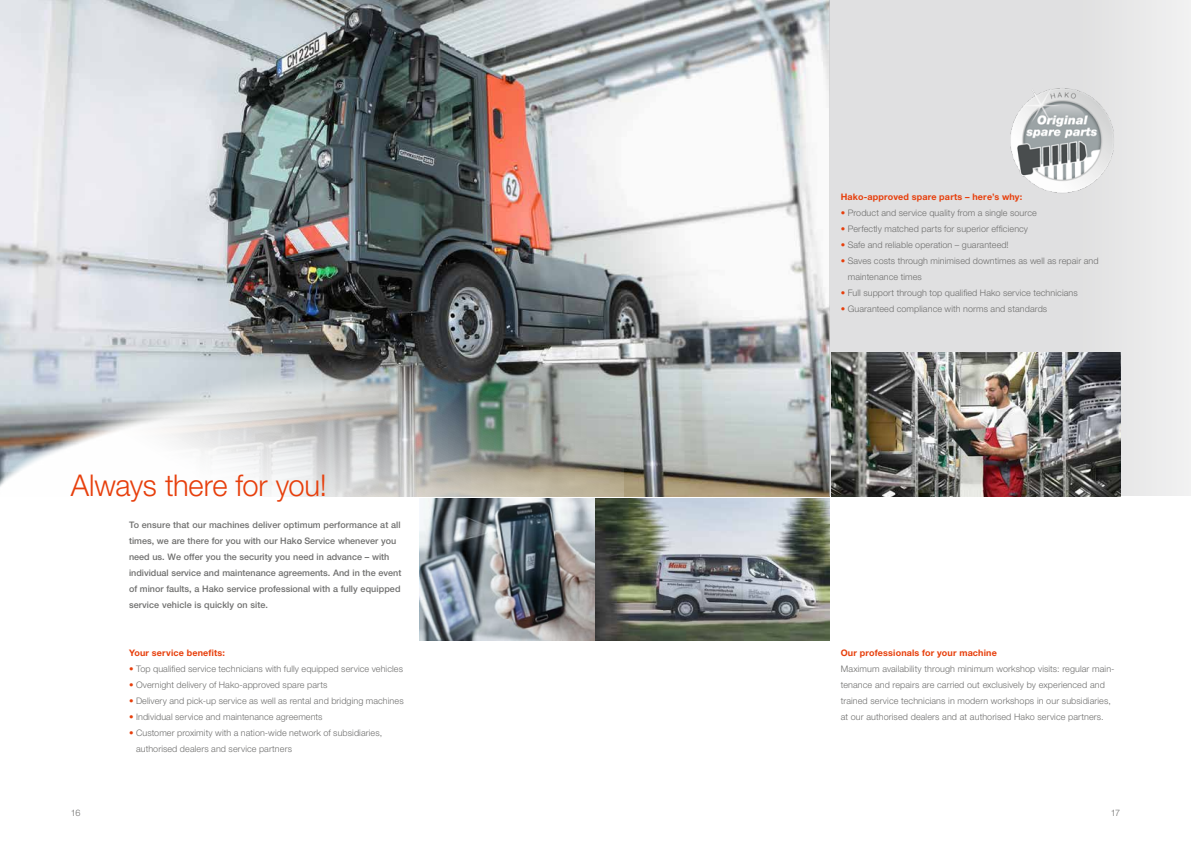
<style>
.page{position:relative;width:1191px;height:842px;background:#fff}
.page>*{position:absolute;margin:0;border:0;box-sizing:border-box;transform-origin:0 0}
.t1{font:300 30px "Helvetica Neue LT Std";letter-spacing:-.015em;color:#e73f0c}
.t2{font:300 9px/16px "Helvetica Neue LT Std";letter-spacing:.01em;color:#6f6f6e}
.t3{font:500 9px/16px "Helvetica Neue LT Std";color:#6f6f6e}
.t4{font:700 9px "Helvetica Neue LT Std";letter-spacing:.02em;color:#e73f0c}
.s1{font-family:"Helvetica Neue";font-weight:700}
.s2{color:#e73f0c}
</style>
<div class="page">
<img style="left:0;top:0;width:829px;height:496px">
<div style="left:829px;top:0;width:362px;height:496px;background:linear-gradient(to right,#dcdcdd,#e9e9e9)"></div>
<img style="left:0;top:288px;width:624px;height:209px">
<img style="left:831px;top:352px;width:289px;height:144px">
<img style="left:420px;top:498px;width:175px;height:142px">
<img style="left:595px;top:498px;width:234px;height:142px">
<img style="left:1005px;top:85px;width:113px;height:113px">
<h1 class="t1" style="left:71px;top:467px;width:257px">Always there for you!</h1>
<p class="t3" style="left:129px;top:517px;width:273px;line-height:15.5px">To ensure that our machines deliver optimum performance at all times, we are there for you with our Hak<span class="s1">o</span> Service whenever you</p>
<p class="t3" style="left:129px;top:549px;width:274px">need us. We offer you the security you need in advance – with individual service and maintenance agreements. And in the event of minor faults, a Hako service professional with a fully equipped service vehicle is quickly on site.</p>
<p class="t4" style="left:129px;top:647px;width:98px">Your service benefits:</p>
<p class="t2" style="left:129px;top:661px;width:275px"><span class="s2">•</span> Top qualified service technicians with fully equipped service vehicles</p>
<p class="t2" style="left:129px;top:677px;width:200px"><span class="s2">•</span> Overnight delivery of Hako-approved spare parts</p>
<p class="t2" style="left:129px;top:693px;width:276px"><span class="s2">•</span> Delivery and pick-up service as well as rental and bridging machines</p>
<p class="t2" style="left:129px;top:709px;width:195px"><span class="s2">•</span> Individual service and maintenance agreements</p>
<p class="t2" style="left:136px;top:725px;width:248px;text-indent:-7px"><span class="s2">•</span> Customer proximity with a nation-wide network of subsidiaries, authorised dealers and service partners</p>
<p class="t4" style="left:840px;top:191px;width:183px">Hako-approved spare parts – here’s why:</p>
<p class="t2" style="left:840px;top:205px;width:197px"><span class="s2">•</span> Product and service quality from a single source</p>
<p class="t2" style="left:840px;top:221px;width:189px"><span class="s2">•</span> Perfectly matched parts for superior efficiency</p>
<p class="t2" style="left:840px;top:237px;width:169px"><span class="s2">•</span> Safe and reliable operation – guaranteed!</p>
<p class="t2" style="left:847px;top:253px;width:252px;text-indent:-7px"><span class="s2">•</span> Saves costs through minimised downtimes as well as repair and maintenance times</p>
<p class="t2" style="left:840px;top:285px;width:238px"><span class="s2">•</span> Full support through top qualified Hako service technicians</p>
<p class="t2" style="left:840px;top:301px;width:208px"><span class="s2">•</span> Guaranteed compliance with norms and standards</p>
<p class="t4" style="left:840px;top:647px;width:158px">Our professionals for your machine</p>
<p class="t2" style="left:840px;top:661px;width:275px">Maximum availability through minimum workshop visits: regular main&shy;tenance and repairs are carried out exclusively by experienced and trained service technicians in modern workshops in our subsidiaries, at our authorised dealers and at authorised Hako service partners.</p>
<p class="t2" style="left:71px;top:805px;width:11px">16</p>
<p class="t2" style="left:1110px;top:805px;width:11px">17</p>
</div>
